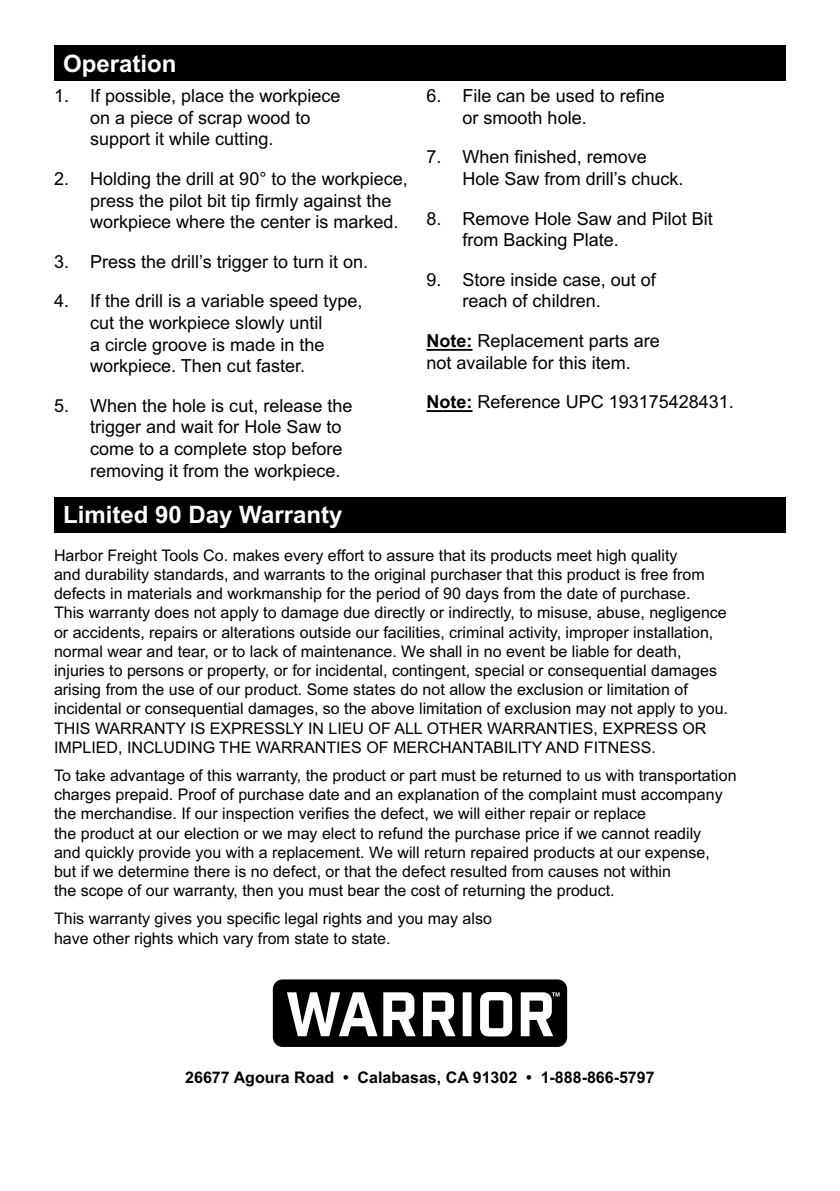
<style>
.page{position:relative;width:840px;height:1191px;background:#fff}
.page>*{position:absolute;margin:0;border:0;box-sizing:border-box;transform-origin:0 0}
.Heading{font:700 24px "Arial";color:#fff}
.Note{font:18px/21.6px "Arial";color:#000}
.t1{font:16px/19.2px "Arial";color:#000}
.t2{font:700 16px "Arial";color:#000}
.s1{font-weight:700}
</style>
<div class="page">
<div style="left:54px;top:45px;width:731px;height:35px;background:#000"></div>
<hr style="left:426px;top:349px;width:46px;height:2px;background:#000">
<hr style="left:426px;top:410px;width:46px;height:2px;background:#000">
<div style="left:54px;top:497px;width:731px;height:35px;background:#000"></div>
<svg style="left:272px;top:979px;width:296px;height:68px"></svg>
<p class="Heading" style="left:63px;top:47px;width:115px">Operation</p>
<p class="Note" style="left:90px;top:85px;width:252px;text-indent:-36px">1. If possible, place the workpiece on a piece of scrap wood to support it while cutting.</p>
<p class="Note" style="left:90px;top:168px;width:319px;text-indent:-36px">2. Holding the drill at 90° to the workpiece, press the pilot bit tip firmly against the workpiece where the center is marked.</p>
<p class="Note" style="left:54px;top:251px;width:315px">3. Press the drill’s trigger to turn it on.</p>
<p class="Note" style="left:90px;top:290px;width:274px;text-indent:-36px">4. If the drill is a variable speed type, cut the workpiece slowly until<br>a circle groove is made in the workpiece. Then cut faster.</p>
<p class="Note" style="left:90px;top:395px;width:264px;text-indent:-36px">5. When the hole is cut, release the trigger and wait for Hole Saw to come to a complete stop before removing it from the workpiece.</p>
<p class="Note" style="left:462px;top:85px;width:204px;text-indent:-36px">6. File can be used to refine or smooth hole.</p>
<p class="Note" style="left:462px;top:146px;width:222px;text-indent:-36px">7. When finished, remove<br>Hole Saw from drill’s chuck.</p>
<p class="Note" style="left:462px;top:208px;width:252px;text-indent:-36px">8. Remove Hole Saw and Pilot Bit from Backing Plate.</p>
<p class="Note" style="left:462px;top:269px;width:195px;text-indent:-36px">9. Store inside case, out of reach of children.</p>
<p class="Note" style="left:426px;top:330px;width:235px"><span class="s1">Note:</span> Replacement parts are not available for this item.</p>
<p class="Note" style="left:426px;top:391px;width:309px"><span class="s1">Note:</span> Reference UPC 193175428431.</p>
<p class="Heading" style="left:63px;top:499px;width:281px">Limited 90 Day Warranty</p>
<p class="t1" style="left:54px;top:545px;width:675px">Harbor Freight Tools Co. makes every effort to assure that its products meet high quality<br>and durability standards, and warrants to the original purchaser that this product is free from defects in materials and workmanship for the period of 90 days from the date of purchase.<br>This warranty does not apply to damage due directly or indirectly, to misuse, abuse, negligence or accidents, repairs or alterations outside our facilities, criminal activity, improper installation, normal wear and tear, or to lack of maintenance. We shall in no event be liable for death, injuries to persons or property, or for incidental, contingent, special or consequential damages arising from the use of our product. Some states do not allow the exclusion or limitation of incidental or consequential damages, so the above limitation of exclusion may not apply to you.<br>THIS WARRANTY IS EXPRESSLY IN LIEU OF ALL OTHER WARRANTIES, EXPRESS OR IMPLIED, INCLUDING THE WARRANTIES OF MERCHANTABILITY AND FITNESS.</p>
<p class="t1" style="left:54px;top:766px;width:683px">To take advantage of this warranty, the product or part must be returned to us with transportation charges prepaid. Proof of purchase date and an explanation of the complaint must accompany the merchandise. If our inspection verifies the defect, we will either repair or replace<br>the product at our election or we may elect to refund the purchase price if we cannot readily<br>and quickly provide you with a replacement. We will return repaired products at our expense,<br>but if we determine there is no defect, or that the defect resulted from causes not within<br>the scope of our warranty, then you must bear the cost of returning the product.</p>
<p class="t1" style="left:54px;top:909px;width:439px">This warranty gives you specific legal rights and you may also have other rights which vary from state to state.</p>
<p class="t2" style="left:185px;top:1066px;width:470px">26677 Agoura Road • Calabasas, CA 91302 • 1-888-866-5797</p>
</div>
